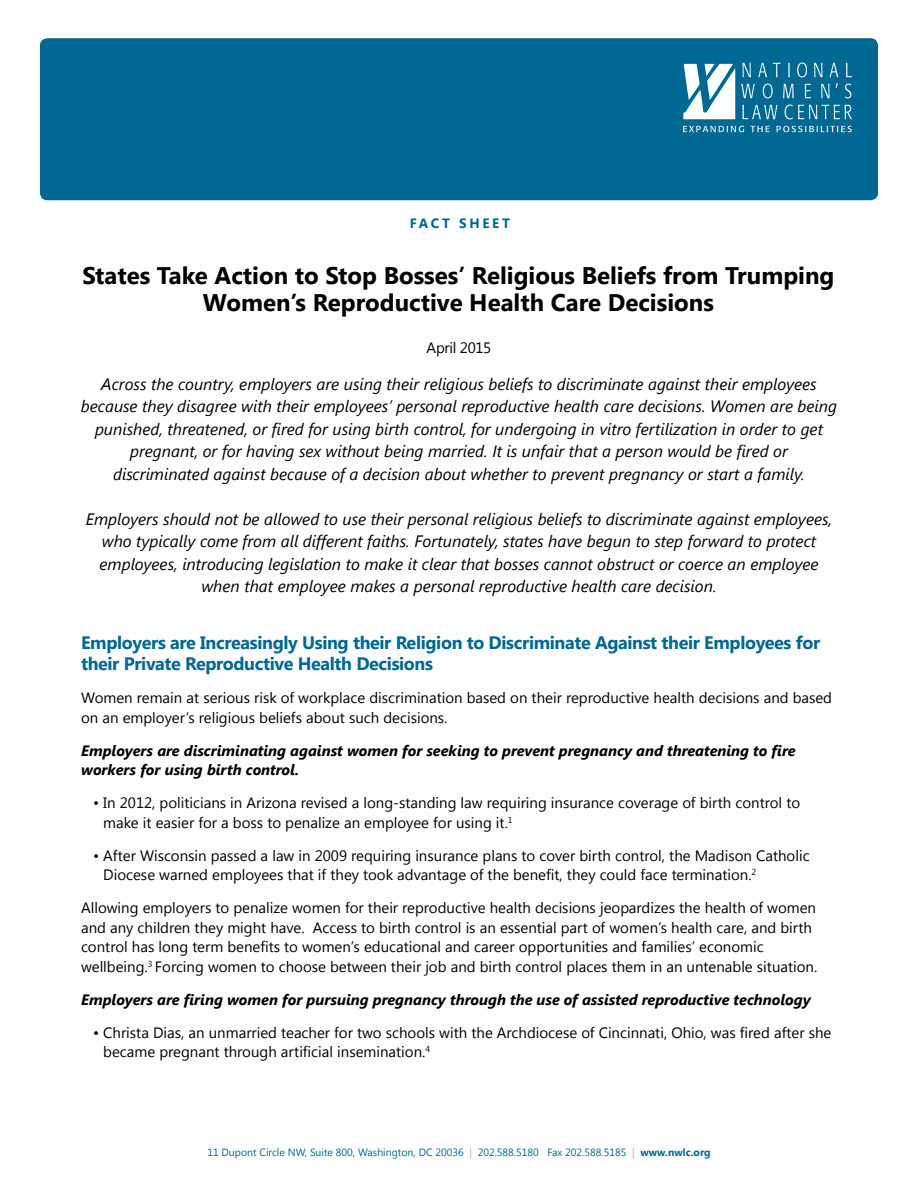
<style>
.page{position:relative;width:918px;height:1188px;background:#fff}
.page>*{position:absolute;margin:0;border:0;box-sizing:border-box;transform-origin:0 0}
.t1{font:700 24px/27px "Segoe UI";color:#000;text-align:center}
.t2{font:700 18px/21px "Segoe UI";letter-spacing:-.02em;color:#006892}
.t3{font:italic 16.5px/22.5px "Segoe UI";color:#000;text-align:center}
.t4{font:15px/19.5px "Segoe UI";color:#000}
.t5{font:italic 700 15px/19.5px "Segoe UI";color:#000}
.t6{font:15px "Segoe UI";letter-spacing:-.02em;color:#000}
.t7{font:700 13.5px "Segoe UI";letter-spacing:.2em;color:#006892}
.t8{font:10.5px "Segoe UI";color:#006892}
.s1{color:#b9b098}
.s2{font-weight:700}
</style>
<div class="page">
<div style="left:40px;top:38px;width:838px;height:162px;background:#006892;border-radius:7px"></div>
<svg style="left:683px;top:64px;width:52px;height:55px"></svg>
<svg style="left:743px;top:63px;width:8px;height:14px"></svg>
<svg style="left:758px;top:63px;width:9px;height:14px"></svg>
<svg style="left:773px;top:63px;width:7px;height:14px"></svg>
<svg style="left:788px;top:63px;width:2px;height:14px"></svg>
<svg style="left:797px;top:63px;width:10px;height:14px"></svg>
<svg style="left:814px;top:63px;width:8px;height:14px"></svg>
<svg style="left:830px;top:63px;width:8px;height:14px"></svg>
<svg style="left:846px;top:63px;width:6px;height:14px"></svg>
<svg style="left:741px;top:84px;width:14px;height:14px"></svg>
<svg style="left:763px;top:84px;width:10px;height:14px"></svg>
<svg style="left:783px;top:84px;width:11px;height:14px"></svg>
<svg style="left:805px;top:84px;width:6px;height:14px"></svg>
<svg style="left:821px;top:84px;width:9px;height:14px"></svg>
<svg style="left:845px;top:84px;width:6px;height:14px"></svg>
<svg style="left:742px;top:105px;width:36px;height:14px"></svg>
<svg style="left:785px;top:105px;width:67px;height:14px"></svg>
<svg style="left:683px;top:126px;width:61px;height:6px"></svg>
<svg style="left:751px;top:126px;width:19px;height:6px"></svg>
<svg style="left:776px;top:126px;width:76px;height:6px"></svg>
<p class="t7" style="left:410px;top:214px;width:102px">FACT SHEET</p>
<h1 class="t1" style="left:82px;top:261px;width:754px">States Take Action to Stop Bosses’ Religious Beliefs from Trumping<br>Women’s Reproductive Health Care Decisions</h1>
<p class="t6" style="left:427px;top:337px;width:66px">April 2015</p>
<p class="t3" style="left:81px;top:372px;width:758px">Across the country, employers are using their religious beliefs to discriminate against their employees because they disagree with their employees’ personal reproductive health care decisions. Women are being punished, threatened, or fired for using birth control, for undergoing in vitro fertilization in order to get pregnant, or for having sex without being married. It is unfair that a person would be fired or discriminated against because of a decision about whether to prevent pregnancy or start a family.</p>
<p class="t3" style="left:86px;top:507px;width:748px">Employers should not be allowed to use their personal religious beliefs to discriminate against employees, who typically come from all different faiths. Fortunately, states have begun to step forward to protect employees, introducing legislation to make it clear that bosses cannot obstruct or coerce an employee when that employee makes a personal reproductive health care decision.</p>
<p class="t2" style="left:81px;top:631px;width:741px">Employers are Increasingly Using their Religion to Discriminate Against their Employees for their Private Reproductive Health Decisions</p>
<p class="t4" style="left:81px;top:687px;width:753px">Women remain at serious risk of workplace discrimination based on their reproductive health decisions and based on an employer’s religious beliefs about such decisions.</p>
<p class="t5" style="left:81px;top:740px;width:716px">Employers are discriminating against women for seeking to prevent pregnancy and threatening to fire workers for using birth control.</p>
<p class="t4" style="left:103px;top:792px;width:698px;text-indent:-10px">• In 2012, politicians in Arizona revised a long-standing law requiring insurance coverage of birth control to make it easier for a boss to penalize an employee for using it.<sup>1</sup></p>
<p class="t4" style="left:103px;top:845px;width:708px;text-indent:-10px">• After Wisconsin passed a law in 2009 requiring insurance plans to cover birth control, the Madison Catholic<br>Diocese warned employees that if they took advantage of the benefit, they could face termination.<sup>2</sup></p>
<p class="t4" style="left:81px;top:897px;width:738px">Allowing employers to penalize women for their reproductive health decisions jeopardizes the health of women and any children they might have. Access to birth control is an essential part of women’s health care, and birth control has long term benefits to women’s educational and career opportunities and families’ economic wellbeing.<sup>3</sup> Forcing women to choose between their job and birth control places them in an untenable situation.</p>
<p class="t5" style="left:81px;top:989px;width:731px">Employers are firing women for pursuing pregnancy through the use of assisted reproductive technology</p>
<p class="t4" style="left:103px;top:1022px;width:730px;text-indent:-10px">• Christa Dias, an unmarried teacher for two schools with the Archdiocese of Cincinnati, Ohio, was fired after she became pregnant through artificial insemination.<sup>4</sup></p>
<p class="t8" style="left:207px;top:1145px;width:505px">11 Dupont Circle NW, Suite 800, Washington, DC 20036 <span class="s1">|</span> 202.588.5180 Fax 202.588.5185 <span class="s1">|</span> <span class="s2">www.nwlc.org</span></p>
</div>
